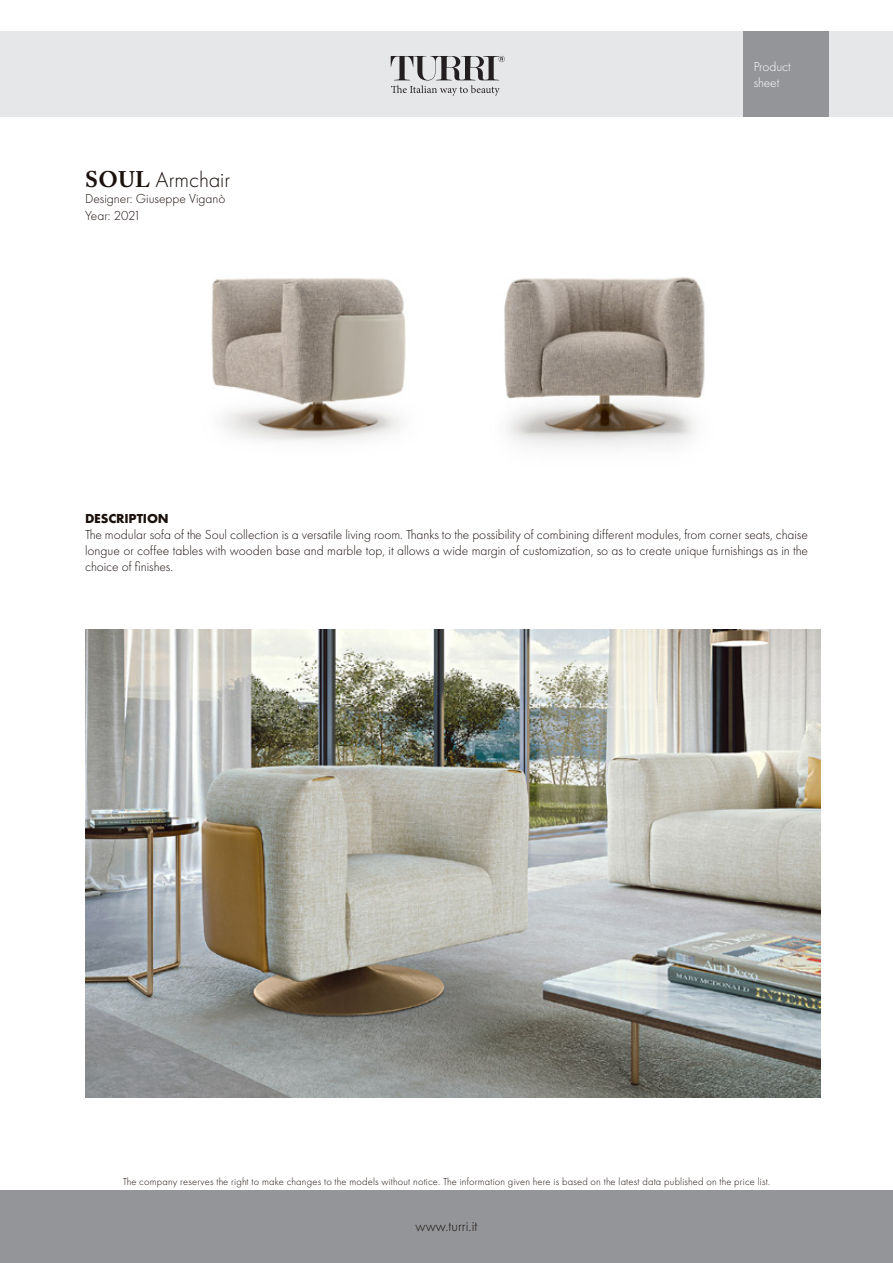
<style>
.page{position:relative;width:893px;height:1263px;background:#fff}
.page>*{position:absolute;margin:0;border:0;box-sizing:border-box;transform-origin:0 0}
.t1{font:300 22.5px "Futura PT";color:#1a110d}
.t2{font:300 15px "Futura PT";color:#1a110d}
.t3{font:300 13.5px/16.2px "Futura PT";color:#1a110d;text-align:justify}
.t4{font:300 13.5px/16.2px "Futura PT";color:#fff}
.t5{font:700 13.5px "Futura PT";letter-spacing:-.01em;color:#1a110d}
.t6{font:300 13.5px "Futura PT";letter-spacing:-.02em;color:#1a110d}
.t7{font:300 10.5px "Futura PT";letter-spacing:.02em;color:#1a110d}
.s1{font-family:"Adobe Caslon Pro";font-weight:700}
</style>
<div class="page">
<div style="left:0;top:32px;width:893px;height:85px;background:#e6e7e9"></div>
<div style="left:0;top:1191px;width:893px;height:72px;background:#939598"></div>
<div style="left:743px;top:32px;width:85px;height:85px;background:#939598"></div>
<svg style="left:391px;top:56px;width:114px;height:40px"></svg>
<img style="left:211px;top:278px;width:195px;height:163px">
<img style="left:504px;top:277px;width:201px;height:170px">
<img style="left:85px;top:629px;width:736px;height:468px">
<p class="t1" style="left:85px;top:167px;width:147px"><span class="s1">SOUL</span> Armchair</p>
<p class="t3" style="left:85px;top:191px;width:142px">Designer: Giuseppe Viganò</p>
<p class="t6" style="left:85px;top:207px;width:57px">Year: 2021</p>
<p class="t4" style="left:754px;top:58px;width:39px">Product sheet</p>
<p class="t5" style="left:85px;top:509px;width:85px">DESCRIPTION</p>
<p class="t3" style="left:85px;top:526px;width:724px">The modular sofa of the Soul collection is a versatile living room. Thanks to the possibility of combining different modules, from corner seats, chaise longue or coffee tables with wooden base and marble top, it allows a wide margin of customization, so as to create unique furnishings as in the choice of finishes.</p>
<p class="t7" style="left:123px;top:1175px;width:649px">The company reserves the right to make changes to the models without notice. The information given here is based on the latest data published on the price list.</p>
<p class="t2" style="left:416px;top:1218px;width:63px">www.turri.it</p>
</div>
